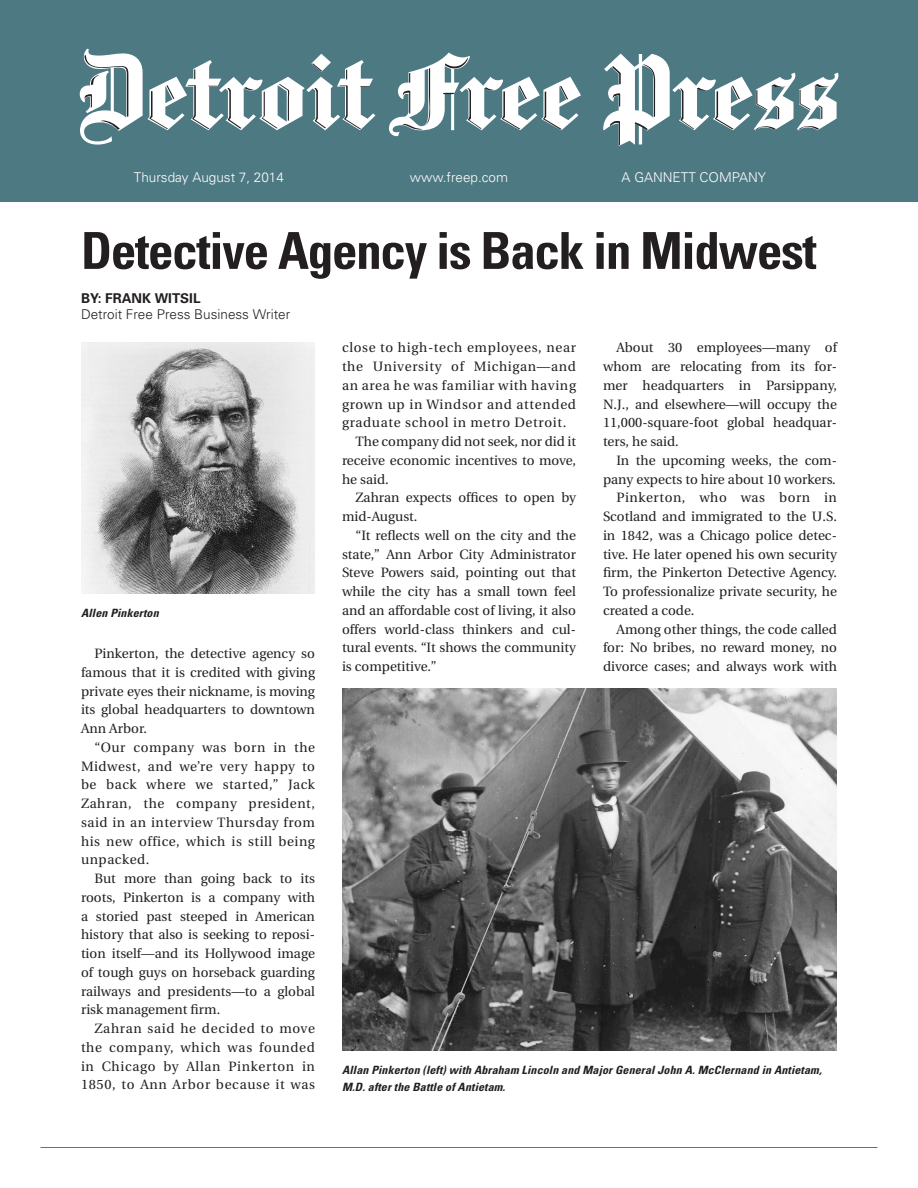
<style>
.page{position:relative;width:918px;height:1188px;background:#fff}
.page>*{position:absolute;margin:0;border:0;box-sizing:border-box;transform-origin:0 0}
.hd_1{font:700 condensed 51px "Univers";letter-spacing:-.025em;color:#231f20}
.text{font:13.5px/18.8px "Utopia";color:#231f20;text-align:justify}
.t1{font:300 13.5px "Univers";color:#fff}
.t2{font:300 13.5px "Univers";color:#231f20}
.t3{font:700 13.5px "Univers";color:#231f20}
.t4{font:italic 700 condensed 11.4px/16.5px "Univers";letter-spacing:.01em;color:#231f20;scale:1.05 1}
</style>
<div class="page">
<div style="left:0;top:0;width:918px;height:202px;background:#4d7983"></div>
<svg style="left:80px;top:49px;width:295px;height:96px"></svg>
<svg style="left:389px;top:52px;width:192px;height:84px"></svg>
<svg style="left:603px;top:54px;width:235px;height:92px"></svg>
<img style="left:342px;top:689px;width:495px;height:362px">
<img style="left:81px;top:342px;width:234px;height:252px">
<hr style="left:40px;top:1147px;width:838px;height:1px;background:#4d7983">
<p class="t1" style="left:134px;top:169px;width:152px">Thursday August 7, 2014</p>
<p class="t1" style="left:410px;top:169px;width:100px">www.freep.com</p>
<p class="t1" style="left:622px;top:169px;width:146px">A GANNETT COMPANY</p>
<p class="hd_1" style="left:81px;top:219px;width:737px">Detective Agency is Back in Midwest</p>
<p class="t3" style="left:81px;top:289px;width:121px">BY: FRANK WITSIL</p>
<p class="t2" style="left:81px;top:306px;width:211px">Detroit Free Press Business Writer</p>
<p class="t4" style="left:81px;top:604px;width:75px">Allen Pinkerton</p>
<p class="text" style="left:81px;top:644px;width:236px;text-indent:14px">Pinkerton, the detective agency so famous that it is credited with giving private eyes their nickname, is moving its global headquarters to downtown Ann Arbor.</p>
<p class="text" style="left:81px;top:738px;width:236px;text-indent:14px">“Our company was born in the Midwest, and we’re very happy to be back where we started,” Jack Zahran, the company president, said in an interview Thursday from his new office, which is still being unpacked.</p>
<p class="text" style="left:81px;top:869px;width:236px;text-indent:14px">But more than going back to its roots, Pinkerton is a company with a storied past steeped in American history that also is seeking to reposi&shy;tion itself—and its Hollywood image of tough guys on horseback guarding railways and presidents—to a global risk management firm.</p>
<p class="text" style="left:81px;top:1019px;width:236px;text-indent:14px">Zahran said he decided to move the company, which was founded in Chicago by Allan Pinkerton in 1850, to Ann Arbor because it was</p>
<p class="text" style="left:342px;top:339px;width:236px">close to high-tech employees, near the University of Michigan—and an area he was familiar with having grown up in Windsor and attended graduate school in metro Detroit.</p>
<p class="text" style="left:342px;top:432px;width:236px;text-indent:14px">The company did not seek, nor did it receive economic incentives to move, he said.</p>
<p class="text" style="left:342px;top:489px;width:236px;text-indent:14px">Zahran expects offices to open by mid-August.</p>
<p class="text" style="left:342px;top:526px;width:236px;text-indent:14px">“It reflects well on the city and the state,” Ann Arbor City Administrator Steve Powers said, pointing out that while the city has a small town feel and an affordable cost of living, it also offers world-class thinkers and cul&shy;tural events. “It shows the community is competitive.”</p>
<p class="text" style="left:603px;top:339px;width:236px;text-indent:14px">About 30 employees—many of whom are relocating from its for&shy;mer headquarters in Parsippany, N.J., and elsewhere—will occupy the 11,000-square-foot global headquar&shy;ters, he said.</p>
<p class="text" style="left:603px;top:451px;width:235px;text-align:right">In the upcoming weeks, the com&shy;pany expects to hire about 10 workers.</p>
<p class="text" style="left:603px;top:489px;width:236px;text-indent:14px">Pinkerton, who was born in Scotland and immigrated to the U.S. in 1842, was a Chicago police detec&shy;tive. He later opened his own security firm, the Pinkerton Detective Agency.<br>To professionalize private security, he created a code.</p>
<p class="text" style="left:603px;top:620px;width:236px;text-indent:14px">Among other things, the code called for: No bribes, no reward money, no divorce cases; and always work with</p>
<p class="t4" style="left:342px;top:1062px;width:458px">Allan Pinkerton (left) with Abraham Lincoln and Major General John A. McClernand in Antietam,<br>M.D. after the Battle of Antietam.</p>
</div>
